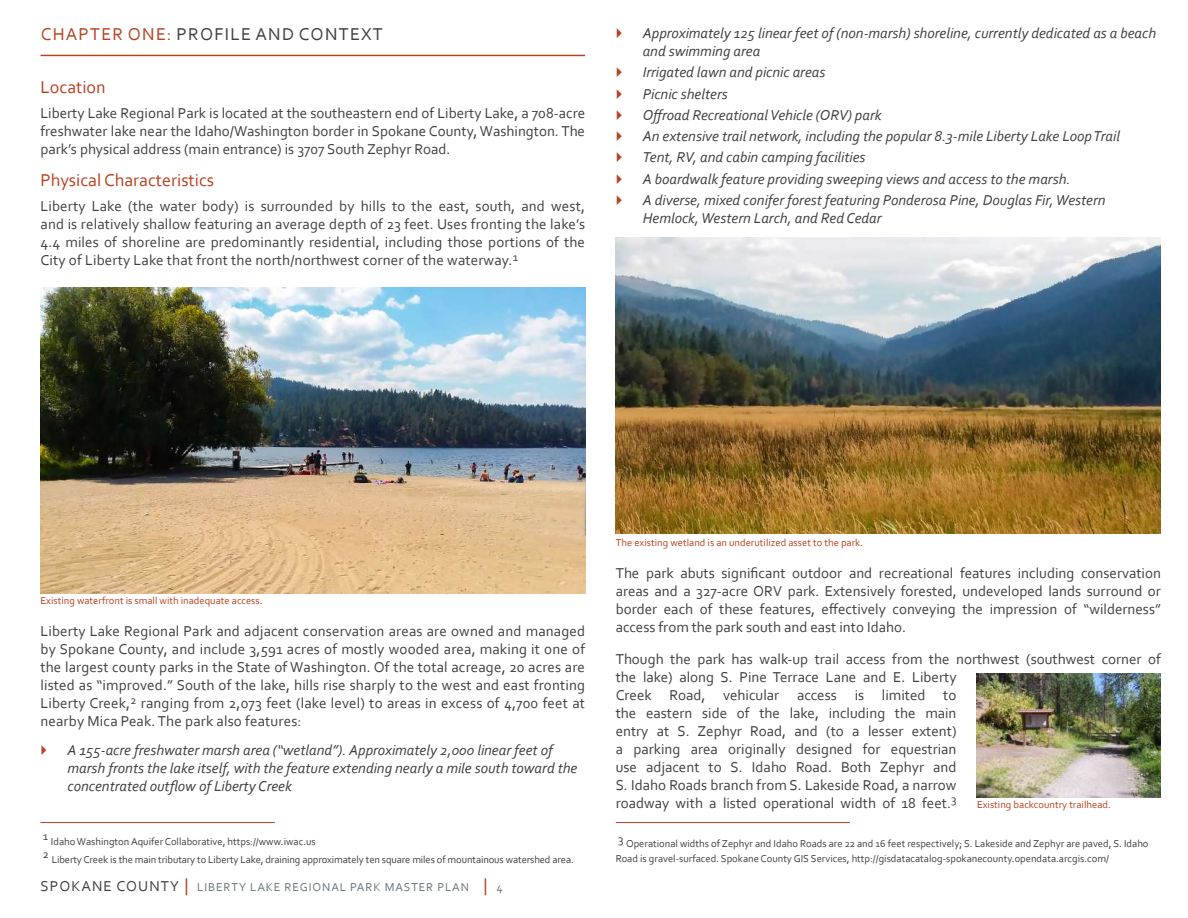
<style>
.page{position:relative;width:1188px;height:918px;background:#fff}
.page>*{position:absolute;margin:0;border:0;box-sizing:border-box;transform-origin:0 0}
.t1{font:18px "Corbel";color:#b74221}
.t2{font:18px "Corbel";letter-spacing:.07em;color:#404040}
.t3{font:15px/18px "Corbel";color:#404040;text-align:justify}
.t4{font:italic 15px/21.3px "Corbel";color:#404040}
.t5{font:12px "Corbel";letter-spacing:.07em;color:#6a747b}
.t6{font:10.5px/17.7px "Corbel";color:#404040}
.t7{font:10.5px "Corbel";color:#b74221}
.s1{color:#b74221}
.s2{font-size:15px;color:#404040}
.s3{font-size:18px;color:#b74221}
</style>
<div class="page">
<hr style="left:40px;top:55px;width:545px;height:1px;background:#b74221">
<img style="left:40px;top:287px;width:545px;height:307px">
<hr style="left:40px;top:822px;width:235px;height:1px;background:#b74221">
<hr style="left:616px;top:822px;width:234px;height:1px;background:#b74221">
<img style="left:616px;top:238px;width:545px;height:296px">
<img style="left:977px;top:674px;width:184px;height:123px">
<p class="t2" style="left:41px;top:23px;width:344px"><span class="s1">CHAPTER ONE:</span> PROFILE AND CONTEXT</p>
<p class="t1" style="left:40px;top:76px;width:67px">Location</p>
<p class="t3" style="left:40px;top:104px;width:546px">Liberty Lake Regional Park is located at the southeastern end of Liberty Lake, a 708-acre freshwater lake near the Idaho/Washington border in Spokane County, Washington. The park’s physical address (main entrance) is 3707 South Zephyr Road.</p>
<p class="t1" style="left:40px;top:169px;width:175px">Physical Characteristics</p>
<p class="t3" style="left:40px;top:197px;width:546px">Liberty Lake (the water body) is surrounded by hills to the east, south, and west, and is relatively shallow featuring an average depth of 23 feet. Uses fronting the lake’s 4.4 miles of shoreline are predominantly residential, including those portions of the City of Liberty Lake that front the north/northwest corner of the waterway.<sup>1</sup></p>
<p class="t4" style="left:643px;top:24px;width:515px;line-height:18px">Approximately 125 linear feet of (non-marsh) shoreline, currently dedicated as a beach and swimming area</p>
<p class="t4" style="left:643px;top:61px;width:479px">Irrigated lawn and picnic areas<br>Picnic shelters<br>Offroad Recreational Vehicle (ORV) park<br>An extensive trail network, including the popular 8.3-mile Liberty Lake Loop Trail Tent, RV, and cabin camping facilities<br>A boardwalk feature providing sweeping views and access to the marsh.<br>A diverse, mixed conifer forest featuring Ponderosa Pine, Douglas Fir, Western</p>
<p class="t4" style="left:643px;top:207px;width:240px">Hemlock, Western Larch, and Red Cedar</p>
<p class="t7" style="left:40px;top:594px;width:224px">Existing waterfront is small with inadequate access.</p>
<p class="t3" style="left:40px;top:622px;width:546px">Liberty Lake Regional Park and adjacent conservation areas are owned and managed by Spokane County, and include 3,591 acres of mostly wooded area, making it one of the largest county parks in the State of Washington. Of the total acreage, 20 acres are listed as “improved.” South of the lake, hills rise sharply to the west and east fronting Liberty Creek,<sup>2</sup> ranging from 2,073 feet (lake level) to areas in excess of 4,700 feet at nearby Mica Peak. The park also features:</p>
<p class="t4" style="left:68px;top:740px;width:511px;line-height:18px">A 155-acre freshwater marsh area (“wetland”). Approximately 2,000 linear feet of marsh fronts the lake itself, with the feature extending nearly a mile south toward the concentrated outflow of Liberty Creek</p>
<p class="t7" style="left:616px;top:536px;width:249px">The existing wetland is an underutilized asset to the park.</p>
<p class="t3" style="left:616px;top:564px;width:547px">The park abuts significant outdoor and recreational features including conservation areas and a 327-acre ORV park. Extensively forested, undeveloped lands surround or border each of these features, effectively conveying the impression of “wilderness” access from the park south and east into Idaho.</p>
<p class="t3" style="left:616px;top:649px;width:547px;text-align:left">Though the park has walk-up trail access from the northwest (southwest corner of the lake) along S. Pine Terrace Lane and E. Liberty<br>Creek Road, vehicular access is limited to<br>the eastern side of the lake, including the main<br>entry at S. Zephyr Road, and (to a lesser extent)<br>a parking area originally designed for equestrian<br>use adjacent to S. Idaho Road. Both Zephyr and<br>S. Idaho Roads branch from S. Lakeside Road, a narrow<br>roadway with a listed operational width of 18 feet.<sup>3</sup></p>
<p class="t7" style="left:977px;top:798px;width:135px">Existing backcountry trailhead.</p>
<p class="t6" style="left:43px;top:832px;width:532px"><sup>1</sup> Idaho Washington Aquifer Collaborative, https://www.iwac.us<br><sup>2</sup> Liberty Creek is the main tributary to Liberty Lake, draining approximately ten square miles of mountainous watershed area.</p>
<p class="t6" style="left:616px;top:837px;width:534px;line-height:14.4px"><sup>3</sup> Operational widths of Zephyr and Idaho Roads are 22 and 16 feet respectively; S. Lakeside and Zephyr are paved, S. Idaho<br>Road is gravel-surfaced. Spokane County GIS Services, http://gisdatacatalog-spokanecounty.opendata.arcgis.com/</p>
<p class="t5" style="left:40px;top:880px;width:464px"><span class="s2">SPOKANE COUNTY</span> <span class="s3">|</span> LIBERTY LAKE REGIONAL PARK MASTER PLAN <span class="s3">|</span> 4</p>
</div>
